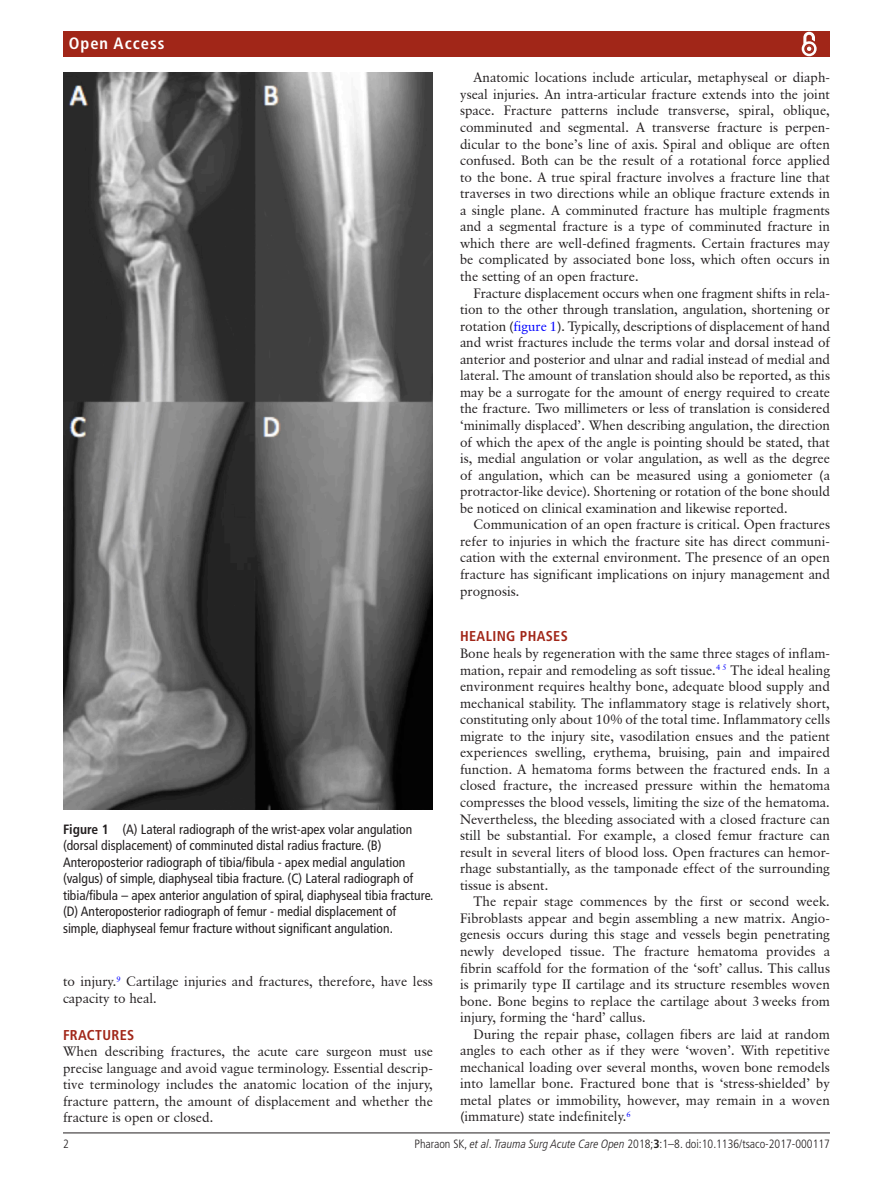
<style>
.page{position:relative;width:893px;height:1191px;background:#fff}
.page>*{position:absolute;margin:0;border:0;box-sizing:border-box;transform-origin:0 0}
.t1{font:700 condensed 16.5px "Frutiger LT Std";letter-spacing:.065em;color:#fff}
.t2{font:700 condensed 14.25px "Frutiger LT Pro";letter-spacing:.025em;color:#a12618}
.t3{font:13.5px/16.5px "Classical Garamond BT";color:#231f20;text-align:justify}
.t4{font:condensed 13.5px/16.5px "Frutiger LT Pro";color:#231f20}
.t5{font:300 condensed 12px "Frutiger LT Pro";color:#231f20}
.s1{font-weight:700}
.s2{color:#00f}
.s3{font-style:italic}
</style>
<div class="page">
<hr style="left:63px;top:1132px;width:767px;height:1px;background:#231f20">
<div style="left:63px;top:31px;width:767px;height:25px;background:#a12618"></div>
<svg style="left:801px;top:31px;width:19px;height:26px"></svg>
<div style="left:806px;top:45px;width:7px;height:7px;border:1px solid #a12618;border-radius:50%"></div>
<img style="left:63px;top:72px;width:370px;height:738px">
<p class="t1" style="left:69px;top:34px;width:97px">Open Access</p>
<p class="t4" style="left:63px;top:821px;width:372px"><span class="s1">FIGURE 1</span> (A) Lateral radiograph of the wrist-apex volar angulation (dorsal displacement) of comminuted distal radius fracture. (B)<br>Anteroposterior radiograph of tibia/fibula - apex medial angulation (valgus) of simple, diaphyseal tibia fracture. (C) Lateral radiograph of tibia/fibula – apex anterior angulation of spiral, diaphyseal tibia fracture. (D) Anteroposterior radiograph of femur - medial displacement of simple, diaphyseal femur fracture without significant angulation.</p>
<p class="t3" style="left:63px;top:973px;width:371px">to injury.<sup>9</sup> Cartilage injuries and fractures, therefore, have less capacity to heal.</p>
<p class="t2" style="left:63px;top:1026px;width:71px">FRACTURES</p>
<p class="t3" style="left:63px;top:1043px;width:371px">When describing fractures, the acute care surgeon must use precise language and avoid vague terminology. Essential descrip&shy;tive terminology includes the anatomic location of the injury, fracture pattern, the amount of displacement and whether the fracture is open or closed.</p>
<p class="t3" style="left:460px;top:69px;width:371px;text-indent:14px">Anatomic locations include articular, metaphyseal or diaph&shy;yseal injuries. An intra-articular fracture extends into the joint space. Fracture patterns include transverse, spiral, oblique, comminuted and segmental. A transverse fracture is perpen&shy;dicular to the bone’s line of axis. Spiral and oblique are often confused. Both can be the result of a rotational force applied to the bone. A true spiral fracture involves a fracture line that traverses in two directions while an oblique fracture extends in a single plane. A comminuted fracture has multiple fragments and a segmental fracture is a type of comminuted fracture in which there are well-defined fragments. Certain fractures may be complicated by associated bone loss, which often occurs in the setting of an open fracture.</p>
<p class="t3" style="left:460px;top:284px;width:371px;text-indent:14px">Fracture displacement occurs when one fragment shifts in rela&shy;tion to the other through translation, angulation, shortening or rotation (<span class="s2">figure 1</span>). Typically, descriptions of displacement of hand and wrist fractures include the terms volar and dorsal instead of anterior and posterior and ulnar and radial instead of medial and lateral. The amount of translation should also be reported, as this may be a surrogate for the amount of energy required to create the fracture. Two millimeters or less of translation is considered ‘minimally displaced’. When describing angulation, the direction of which the apex of the angle is pointing should be stated, that is, medial angulation or volar angulation, as well as the degree of angulation, which can be measured using a goniometer (a protractor-like device). Shortening or rotation of the bone should be noticed on clinical examination and likewise reported.</p>
<p class="t3" style="left:460px;top:516px;width:371px;text-indent:14px">Communication of an open fracture is critical. Open fractures refer to injuries in which the fracture site has direct communi&shy;cation with the external environment. The presence of an open fracture has significant implications on injury management and prognosis.</p>
<p class="t2" style="left:460px;top:628px;width:108px">HEALING PHASES</p>
<p class="t3" style="left:460px;top:645px;width:371px">Bone heals by regeneration with the same three stages of inflam&shy;mation, repair and remodeling as soft tissue.<sup>4</sup> <sup>5</sup> The ideal healing environment requires healthy bone, adequate blood supply and mechanical stability. The inflammatory stage is relatively short, constituting only about 10% of the total time. Inflammatory cells migrate to the injury site, vasodilation ensues and the patient experiences swelling, erythema, bruising, pain and impaired function. A hematoma forms between the fractured ends. In a closed fracture, the increased pressure within the hematoma compresses the blood vessels, limiting the size of the hematoma.<br>Nevertheless, the bleeding associated with a closed fracture can still be substantial. For example, a closed femur fracture can result in several liters of blood loss. Open fractures can hemor&shy;rhage substantially, as the tamponade effect of the surrounding tissue is absent.</p>
<p class="t3" style="left:460px;top:893px;width:371px;text-indent:14px">The repair stage commences by the first or second week.<br>Fibroblasts appear and begin assembling a new matrix. Angio&shy;genesis occurs during this stage and vessels begin penetrating newly developed tissue. The fracture hematoma provides a fibrin scaffold for the formation of the ‘soft’ callus. This callus is primarily type II cartilage and its structure resembles woven bone. Bone begins to replace the cartilage about 3weeks from injury, forming the ‘hard’ callus.</p>
<p class="t3" style="left:460px;top:1025px;width:371px;text-indent:14px">During the repair phase, collagen fibers are laid at random angles to each other as if they were ‘woven’. With repetitive mechanical loading over several months, woven bone remodels into lamellar bone. Fractured bone that is ‘stress-shielded’ by metal plates or immobility, however, may remain in a woven (immature) state indefinitely.<sup>6</sup></p>
<p class="t5" style="left:63px;top:1136px;width:7px">2</p>
<p class="t5" style="left:414px;top:1136px;width:417px">Pharaon SK, <span class="s3">et al</span>. <span class="s3">Trauma Surg Acute Care Open</span> 2018;<span class="s1">3</span>:1–8. doi:10.1136/tsaco-2017-000117</p>
</div>
